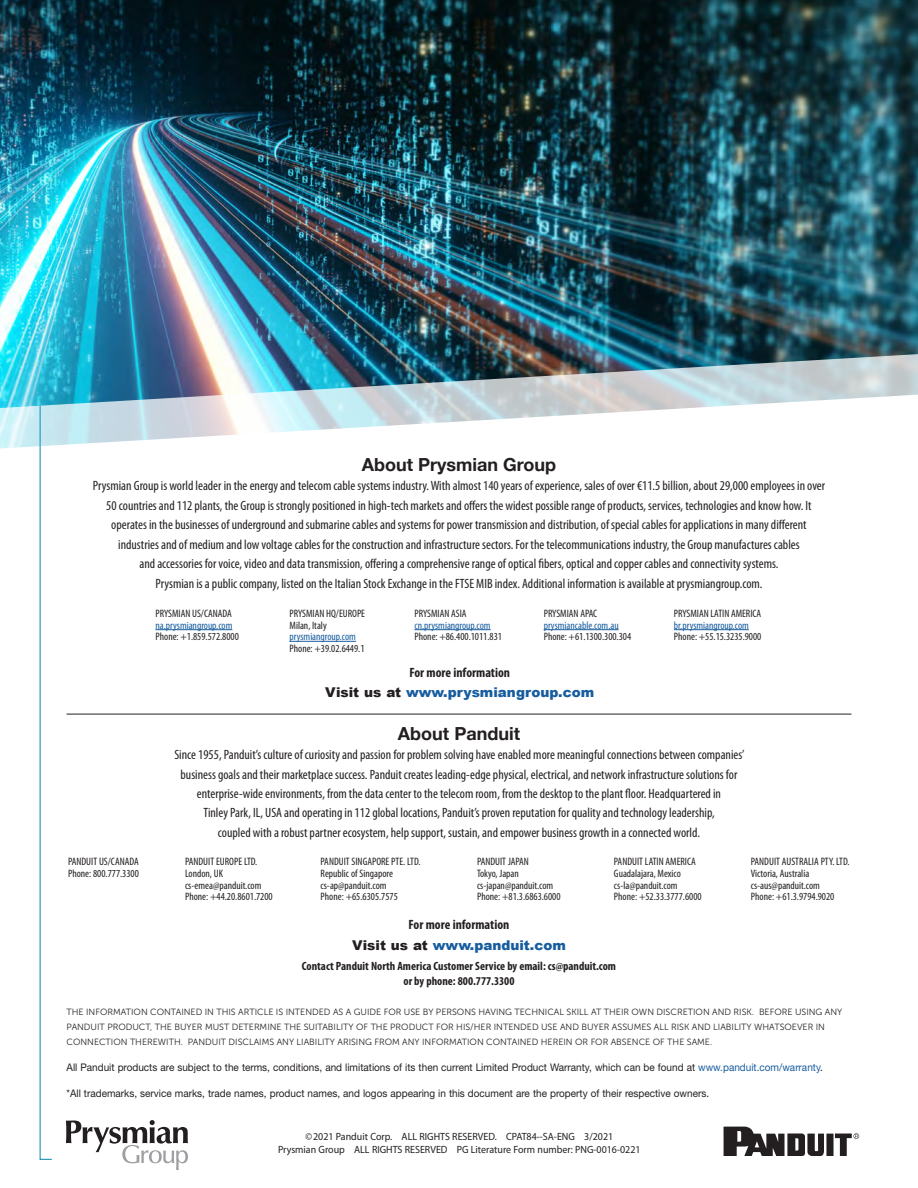
<style>
.page{position:relative;width:918px;height:1188px;background:#fff}
.page>*{position:absolute;margin:0;border:0;box-sizing:border-box;transform-origin:0 0}
.t1{font:700 18px "Helvetica Neue";color:#231f20}
.t2{font:condensed 13.5px/19.5px "Myriad Pro";color:#231f20;text-align:center}
.t3{font:900 13.5px "Arial";color:#175d9e}
.t4{font:700 condensed 13.5px "Myriad Pro";color:#231f20}
.t5{font:700 condensed 12px "Myriad Pro";color:#231f20}
.Bullets{font:condensed 10.8px/11.6px "Myriad Pro";color:#231f20}
.t6{font:10.5px "Helvetica Neue LT Std";color:#231f20;scale:.95 1}
.t7{font:10.5px "Myriad Pro";color:#231f20;scale:.95 1}
.NEW_bullet{font:9px/15px "Museo Sans 300";color:#231f20}
.s1{color:#175d9e}
.s2{color:#231f20}
</style>
<div class="page">
<img style="left:0;top:408px;width:686px;height:41px">
<img style="left:0;top:0;width:918px;height:408px">
<hr style="left:290px;top:641px;width:66px;height:1px;background:#175d9e">
<hr style="left:544px;top:629px;width:75px;height:1px;background:#175d9e">
<hr style="left:414px;top:629px;width:77px;height:1px;background:#175d9e">
<hr style="left:156px;top:629px;width:76px;height:1px;background:#175d9e">
<hr style="left:674px;top:629px;width:75px;height:1px;background:#175d9e">
<svg style="left:724px;top:1127px;width:135px;height:29px"></svg>
<hr style="left:67px;top:714px;width:784px;height:1px;background:#231f20">
<img style="left:39px;top:64px;width:149px;height:1106px">
<p class="t1" style="left:362px;top:450px;width:196px">About Prysmian Group</p>
<p class="t2" style="left:93px;top:476px;width:734px">Prysmian Group is world leader in the energy and telecom cable systems industry. With almost 140 years of experience, sales of over €11.5 billion, about 29,000 employees in over 50 countries and 112 plants, the Group is strongly positioned in high-tech markets and offers the widest possible range of products, services, technologies and know how. It operates in the businesses of underground and submarine cables and systems for power transmission and distribution, of special cables for applications in many different industries and of medium and low voltage cables for the construction and infrastructure sectors. For the telecommunications industry, the Group manufactures cables<br>and accessories for voice, video and data transmission, offering a comprehensive range of optical fibers, optical and copper cables and connectivity systems.<br>Prysmian is a public company, listed on the Italian Stock Exchange in the FTSE MIB index. Additional information is available at prysmiangroup.com.</p>
<p class="Bullets" style="left:156px;top:608px;width:85px">PRYSMIAN US/CANADA <span class="s1">na.prysmiangroup.com<br></span>Phone: +1.859.572.8000</p>
<p class="Bullets" style="left:674px;top:608px;width:89px">PRYSMIAN LATIN AMERICA <span class="s1">br.prysmiangroup.com<br></span>Phone: +55.15.3235.9000</p>
<p class="Bullets" style="left:290px;top:608px;width:77px">PRYSMIAN HQ/EUROPE<br>Milan, Italy <span class="s1">prysmiangroup.com<br></span>Phone: +39.02.6449.1</p>
<p class="Bullets" style="left:544px;top:608px;width:89px">PRYSMIAN APAC <span class="s1">prysmiancable.com.au<br></span>Phone: +61.1300.300.304</p>
<p class="Bullets" style="left:414px;top:608px;width:89px">PRYSMIAN ASIA <span class="s1">cn.prysmiangroup.com<br></span>Phone: +86.400.1011.831</p>
<p class="t4" style="left:409px;top:664px;width:102px">For more information</p>
<p class="Bullets" style="left:68px;top:856px;width:72px">PANDUIT US/CANADA</p>
<p class="Bullets" style="left:68px;top:868px;width:72px">Phone: 800.777.3300</p>
<p class="t3" style="left:325px;top:682px;width:270px"><span class="s2">Visit us at</span> www.prysmiangroup.com</p>
<p class="t1" style="left:398px;top:719px;width:124px">About Panduit</p>
<p class="t2" style="left:174px;top:745px;width:572px">Since 1955, Panduit’s culture of curiosity and passion for problem solving have enabled more meaningful connections between companies’ business goals and their marketplace success. Panduit creates leading-edge physical, electrical, and network infrastructure solutions for enterprise-wide environments, from the data center to the telecom room, from the desktop to the plant floor. Headquartered in<br>Tinley Park, IL, USA and operating in 112 global locations, Panduit’s proven reputation for quality and technology leadership,<br>coupled with a robust partner ecosystem, help support, sustain, and empower business growth in a connected world.</p>
<p class="Bullets" style="left:185px;top:856px;width:74px">PANDUIT EUROPE LTD.</p>
<p class="Bullets" style="left:185px;top:868px;width:40px">London, UK</p>
<p class="Bullets" style="left:185px;top:879px;width:78px">cs-emea@panduit.com</p>
<p class="Bullets" style="left:185px;top:891px;width:89px">Phone: +44.20.8601.7200</p>
<p class="Bullets" style="left:321px;top:856px;width:101px">PANDUIT SINGAPORE PTE. LTD.</p>
<p class="Bullets" style="left:321px;top:868px;width:74px">Republic of Singapore</p>
<p class="Bullets" style="left:321px;top:879px;width:67px">cs-ap@panduit.com</p>
<p class="Bullets" style="left:321px;top:891px;width:79px">Phone: +65.6305.7575</p>
<p class="Bullets" style="left:614px;top:856px;width:83px">PANDUIT LATIN AMERICA</p>
<p class="Bullets" style="left:614px;top:868px;width:68px">Guadalajara, Mexico</p>
<p class="Bullets" style="left:614px;top:879px;width:65px">cs-la@panduit.com</p>
<p class="Bullets" style="left:614px;top:891px;width:89px">Phone: +52.33.3777.6000</p>
<p class="Bullets" style="left:751px;top:856px;width:100px">PANDUIT AUSTRALIA PTY. LTD.</p>
<p class="Bullets" style="left:751px;top:868px;width:60px">Victoria, Australia</p>
<p class="Bullets" style="left:751px;top:879px;width:71px">cs-aus@panduit.com</p>
<p class="Bullets" style="left:751px;top:891px;width:85px">Phone: +61.3.9794.9020</p>
<p class="Bullets" style="left:477px;top:856px;width:53px">PANDUIT JAPAN</p>
<p class="Bullets" style="left:477px;top:868px;width:43px">Tokyo, Japan</p>
<p class="Bullets" style="left:477px;top:879px;width:78px">cs-japan@panduit.com</p>
<p class="Bullets" style="left:477px;top:891px;width:85px">Phone: +81.3.6863.6000</p>
<p class="t4" style="left:409px;top:916px;width:102px">For more information</p>
<p class="t3" style="left:352px;top:935px;width:215px"><span class="s2">Visit us at</span> www.panduit.com</p>
<p class="t5" style="left:302px;top:958px;width:316px">Contact Panduit North America Customer Service by email: cs@panduit.com</p>
<p class="t5" style="left:403px;top:973px;width:113px">or by phone: 800.777.3300</p>
<p class="NEW_bullet" style="left:67px;top:1004px;width:777px">THE INFORMATION CONTAINED IN THIS ARTICLE IS INTENDED AS A GUIDE FOR USE BY PERSONS HAVING TECHNICAL SKILL AT THEIR OWN DISCRETION AND RISK. BEFORE USING ANY<br>PANDUIT PRODUCT, THE BUYER MUST DETERMINE THE SUITABILITY OF THE PRODUCT FOR HIS/HER INTENDED USE AND BUYER ASSUMES ALL RISK AND LIABILITY WHATSOEVER IN<br>CONNECTION THEREWITH. PANDUIT DISCLAIMS ANY LIABILITY ARISING FROM ANY INFORMATION CONTAINED HEREIN OR FOR ABSENCE OF THE SAME.</p>
<p class="t6" style="left:67px;top:1061px;width:798px">All Panduit products are subject to the terms, conditions, and limitations of its then current Limited Product Warranty, which can be found at <span class="s1">www.panduit.com/warranty</span>.</p>
<p class="t6" style="left:67px;top:1087px;width:678px">*All trademarks, service marks, trade names, product names, and logos appearing in this document are the property of their respective owners.</p>
<p class="t7" style="left:305px;top:1130px;width:326px">©2021 Panduit Corp. ALL RIGHTS RESERVED. CPAT84--SA-ENG 3/2021</p>
<p class="t7" style="left:278px;top:1143px;width:383px">Prysmian Group ALL RIGHTS RESERVED PG Literature Form number: PNG-0016-0221</p>
</div>
